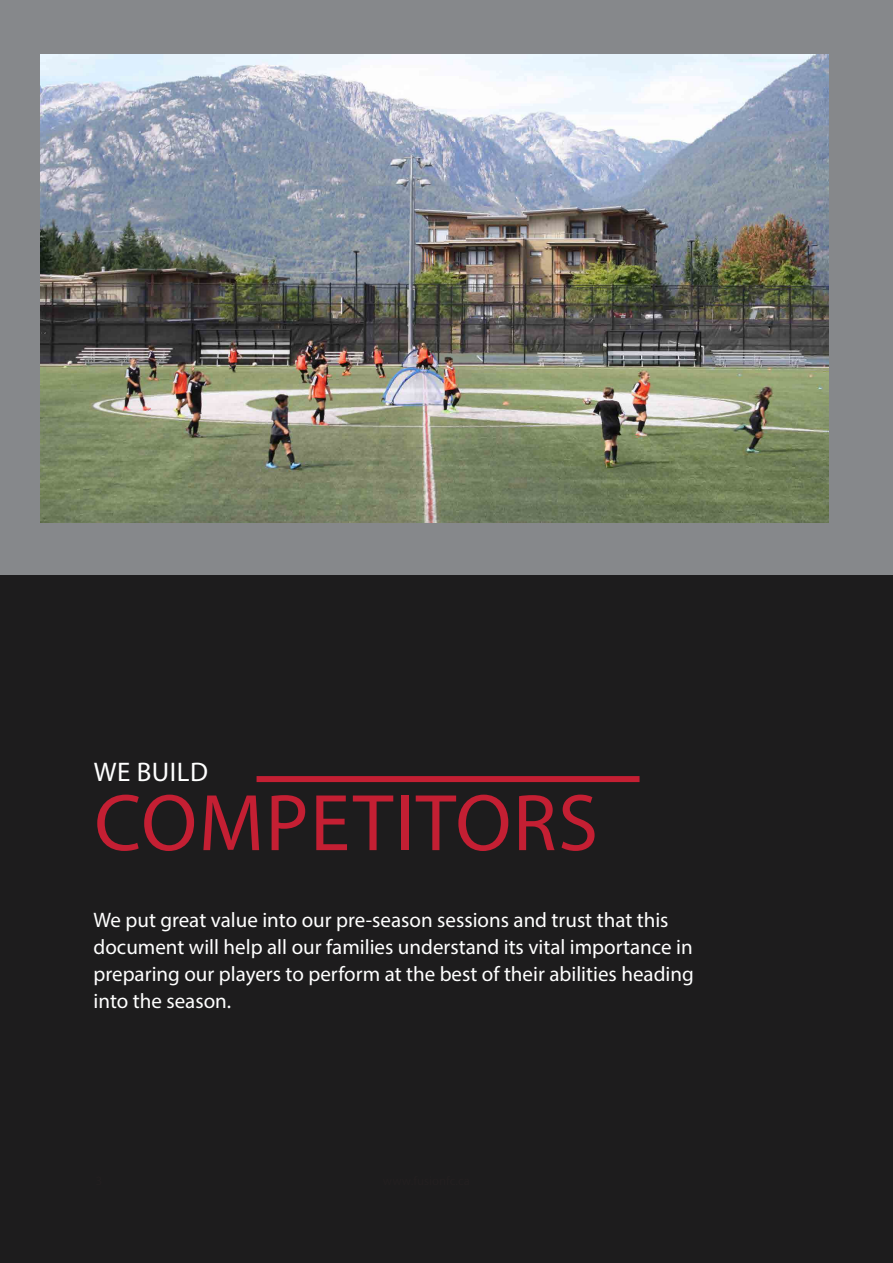
<style>
.page{position:relative;width:893px;height:1263px;background:#86888b}
.page>*{position:absolute;margin:0;border:0;box-sizing:border-box;transform-origin:0 0}
.Page_Header_-_Blue{font:81px "Myriad Pro";letter-spacing:.02em;color:#c41f33}
.Page_Header_-_White{font:27px "Myriad Pro";letter-spacing:.02em;color:#fff}
.Page_Body_Text_-_Whi{font:21px/27px "Myriad Pro";color:#fff}
</style>
<div class="page">
<img style="left:41px;top:54px;width:787px;height:468px">
<div style="left:0;top:576px;width:893px;height:687px;background:#231f20"></div>
<div style="left:257px;top:776px;width:382px;height:6px;background:#c41f33"></div>
<p class="Page_Header_-_White" style="left:94px;top:756px;width:116px">WE BUILD</p>
<p class="Page_Header_-_Blue" style="left:94px;top:773px;width:505px">COMPETITORS</p>
<p class="Page_Body_Text_-_Whi" style="left:94px;top:906px;width:602px">We put great value into our pre-season sessions and trust that this document will help all our families understand its vital importance in preparing our players to perform at the best of their abilities heading into the season.</p>
</div>
